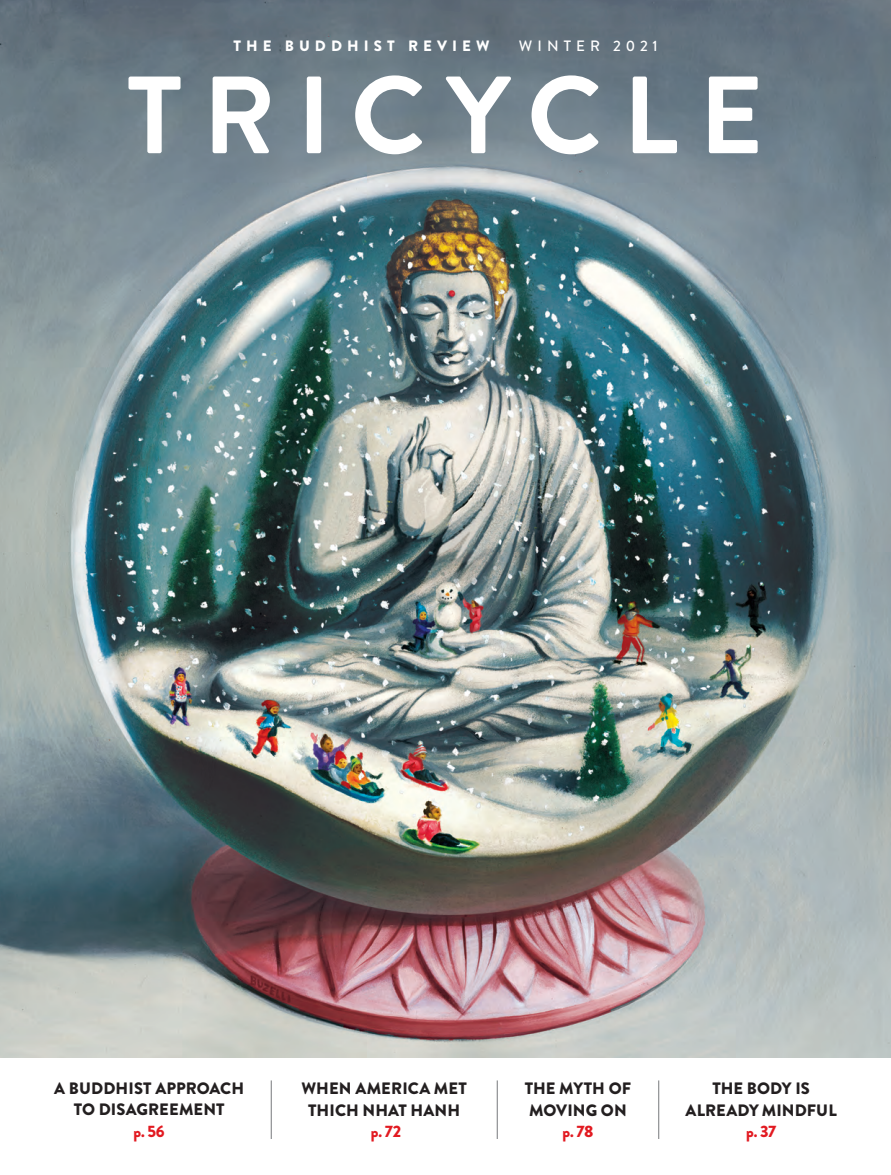
<style>
.page{position:relative;width:891px;height:1175px;background:#fff}
.page>*{position:absolute;margin:0;border:0;box-sizing:border-box;transform-origin:0 0}
.t1{font:700 109.5px "Brandon Grotesque";letter-spacing:.19em;color:#fff}
.SMALLEST-COV-LINES{font:900 16.5px/21px "Brandon Grotesque";letter-spacing:.005em;color:#231f20;text-align:center}
.t2{font:900 15px "Brandon Grotesque";letter-spacing:.34em;color:#fff}
.SMALLEST-COV-LINES-2{font:900 15px "Brandon Grotesque";color:#e21a21}
.t3{font:500 15px "Brandon Grotesque";letter-spacing:.34em;color:#fff}
.s1{font-size:16.5px}
</style>
<div class="page">
<img style="left:0;top:0;width:891px;height:1057px">
<hr style="left:271px;top:1080px;width:1px;height:58px;background:#76787b">
<hr style="left:497px;top:1080px;width:1px;height:58px;background:#76787b">
<hr style="left:658px;top:1080px;width:1px;height:58px;background:#76787b">
<p class="t2" style="left:233px;top:35px;width:258px">THE BUDDHIST REVIEW</p>
<p class="t3" style="left:519px;top:35px;width:140px">WINTER 2021</p>
<p class="t1" style="left:127px;top:39px;width:638px">TRICYCLE</p>
<p class="SMALLEST-COV-LINES" style="left:54px;top:1078px;width:191px">A BUDDHIST APPROACH<br>TO DISAGREEMENT</p>
<p class="SMALLEST-COV-LINES-2" style="left:134px;top:1120px;width:33px">p. <span class="s1">56</span></p>
<p class="SMALLEST-COV-LINES" style="left:302px;top:1078px;width:167px">WHEN AMERICA MET<br>THICH NHAT HANH</p>
<p class="SMALLEST-COV-LINES-2" style="left:371px;top:1120px;width:32px">p. <span class="s1">72</span></p>
<p class="SMALLEST-COV-LINES" style="left:525px;top:1078px;width:108px;text-align:left">THE MYTH OF<br>MOVING ON</p>
<p class="SMALLEST-COV-LINES-2" style="left:563px;top:1120px;width:32px">p. <span class="s1">78</span></p>
<p class="SMALLEST-COV-LINES" style="left:686px;top:1078px;width:153px">THE BODY IS<br>ALREADY MINDFUL</p>
<p class="SMALLEST-COV-LINES-2" style="left:746px;top:1120px;width:32px">p. <span class="s1">37</span></p>
</div>
